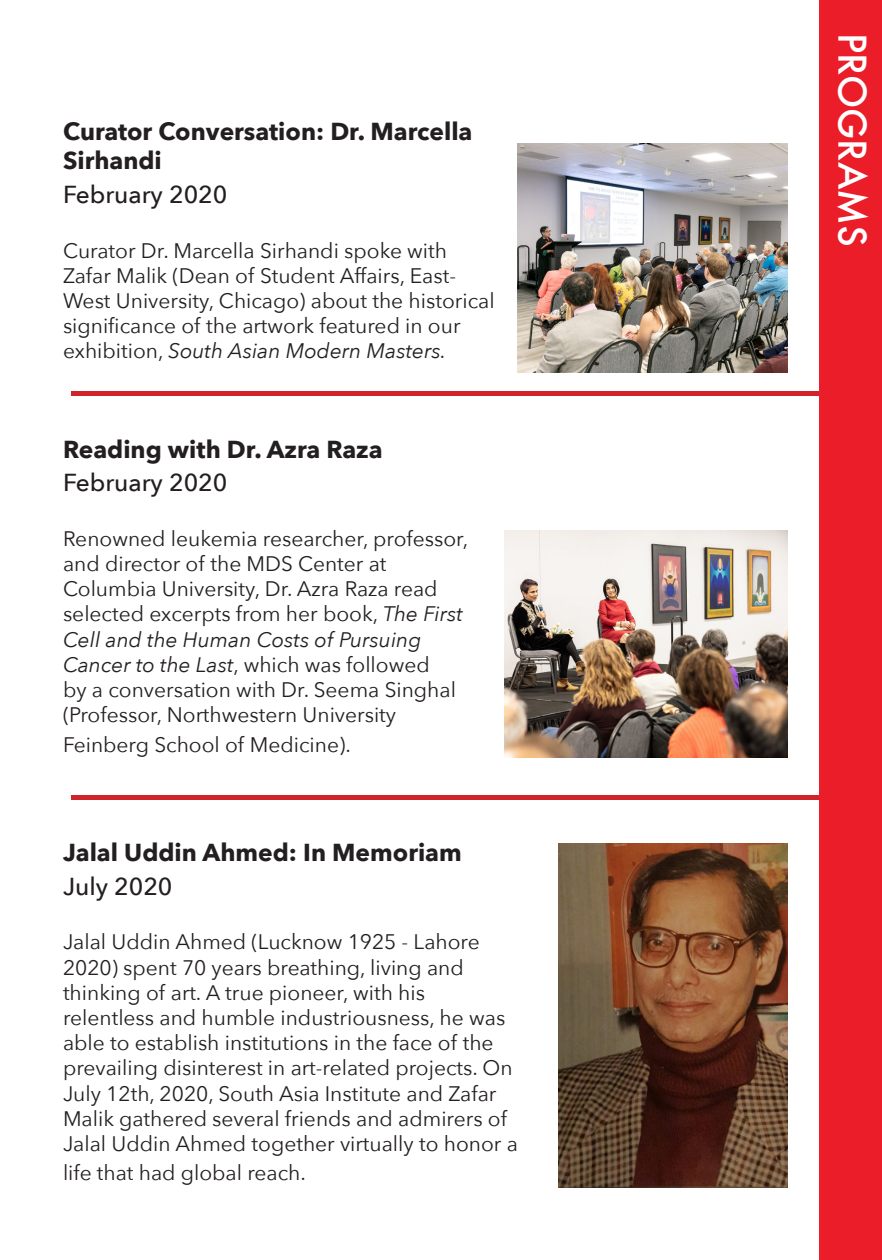
<style>
.page{position:relative;width:882px;height:1260px;background:#fff}
.page>*{position:absolute;margin:0;border:0;box-sizing:border-box;transform-origin:0 0}
.t1{font:500 37.27px "Futura";color:#fff}
.t2{font:700 24.5px/29.4px "Avenir Next";color:#231f20}
.t3{font:500 24.5px "Avenir Next";color:#231f20}
.t4{font:21px/25.2px "Avenir Next";color:#231f20}
.s1{font-style:italic}
</style>
<div class="page">
<div style="left:819px;top:0;width:63px;height:1260px;background:#ea1d28"></div>
<img style="left:517px;top:143px;width:271px;height:229px">
<img style="left:504px;top:531px;width:284px;height:226px">
<img style="left:559px;top:844px;width:228px;height:343px">
<hr style="left:72px;top:391px;width:747px;height:4px;background:#d1232a">
<hr style="left:72px;top:795px;width:747px;height:4px;background:#d1232a">
<p class="t2" style="left:63px;top:116px;width:411px">Curator Conversation: Dr. Marcella<br>Sirhandi</p>
<p class="t3" style="left:63px;top:174px;width:166px">February 2020</p>
<p class="t4" style="left:63px;top:237px;width:433px">Curator Dr. Marcella Sirhandi spoke with Zafar Malik (Dean of Student Affairs, East-West University, Chicago) about the historical significance of the artwork featured in our exhibition, <span class="s1">South Asian Modern Masters.</span></p>
<p class="t2" style="left:63px;top:434px;width:321px">Reading with Dr. Azra Raza</p>
<p class="t3" style="left:63px;top:462px;width:166px">February 2020</p>
<p class="t4" style="left:63px;top:525px;width:407px">Renowned leukemia researcher, professor, and director of the MDS Center at Columbia University, Dr. Azra Raza read selected excerpts from her book, <span class="s1">The First Cell and the Human Costs of Pursuing Cancer to the Last</span>, which was followed<br>by a conversation with Dr. Seema Singhal (Professor, Northwestern University</p>
<p class="t4" style="left:63px;top:731px;width:289px">Feinberg School of Medicine).</p>
<p class="t2" style="left:63px;top:838px;width:400px">Jalal Uddin Ahmed: In Memoriam</p>
<p class="t3" style="left:63px;top:865px;width:111px">July 2020</p>
<p class="t4" style="left:63px;top:929px;width:456px">Jalal Uddin Ahmed (Lucknow 1925 - Lahore 2020) spent 70 years breathing, living and thinking of art. A true pioneer, with his relentless and humble industriousness, he was able to establish institutions in the face of the prevailing disinterest in art-related projects. On July 12th, 2020, South Asia Institute and Zafar Malik gathered several friends and admirers of Jalal Uddin Ahmed together virtually to honor a</p>
<p class="t4" style="left:63px;top:1160px;width:244px">life that had global reach.</p>
<h1 class="t1" style="left:878px;top:33px;width:215px;rotate:90deg">PROGRAMS</h1>
</div>
